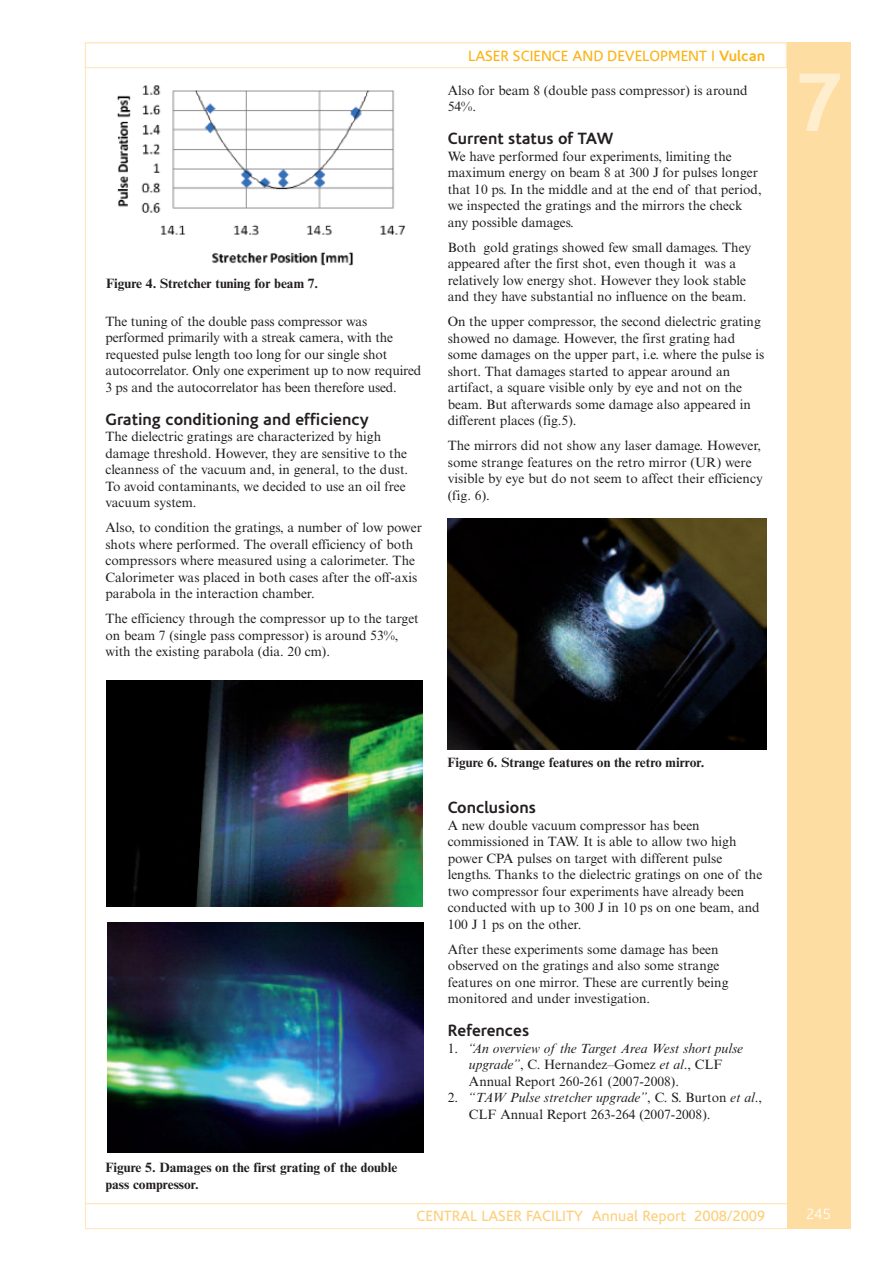
<style>
.page{position:relative;width:893px;height:1263px;background:#fff}
.page>*{position:absolute;margin:0;border:0;box-sizing:border-box;transform-origin:0 0}
.t1{font:700 84px "Corisande";color:#feeece}
.t2{font:700 16.5px "Corisande";color:#231f20}
.t3{font:15px "Corisande";color:#fecf7a}
.t4{font:15px "Corisande";color:#fbb416}
.t5{font:300 15px "Corisande";color:#fff}
.t6{font:13.5px/16.5px "Times NRMT";color:#231f20}
.t7{font:700 13.5px/16.5px "Times NRMT";color:#231f20}
.s1{font-weight:700}
.s2{font-style:italic}
</style>
<div class="page">
<div style="left:85px;top:1203px;width:765px;height:26px;border:1px solid #fee5b8"></div>
<div style="left:85px;top:43px;width:702px;height:25px;border:1px solid #fee5b8"></div>
<div style="left:787px;top:43px;width:63px;height:1186px;background:#fedda3"></div>
<img style="left:106px;top:680px;width:317px;height:226px">
<img style="left:108px;top:922px;width:315px;height:231px">
<img style="left:447px;top:519px;width:319px;height:230px">
<img style="left:117px;top:85px;width:288px;height:181px">
<p class="t7" style="left:106px;top:276px;width:214px">Figure 4. Stretcher tuning for beam 7.</p>
<p class="t6" style="left:105px;top:314px;width:317px">The tuning of the double pass compressor was performed primarily with a streak camera, with the requested pulse length too long for our single shot autocorrelator. Only one experiment up to now required 3 ps and the autocorrelator has been therefore used.</p>
<p class="t2" style="left:105px;top:413px;width:265px">Grating conditioning and efficiency</p>
<p class="t6" style="left:105px;top:430px;width:304px">The dielectric gratings are characterized by high damage threshold. However, they are sensitive to the cleanness of the vacuum and, in general, to the dust.<br>To avoid contaminants, we decided to use an oil free vacuum system.</p>
<p class="t6" style="left:105px;top:521px;width:318px">Also, to condition the gratings, a number of low power shots where performed. The overall efficiency of both compressors where measured using a calorimeter. The Calorimeter was placed in both cases after the off-axis parabola in the interaction chamber.</p>
<p class="t6" style="left:105px;top:612px;width:315px">The efficiency through the compressor up to the target on beam 7 (single pass compressor) is around 53%, with the existing parabola (dia. 20 cm).</p>
<p class="t4" style="left:468px;top:50px;width:299px">LASER SCIENCE AND DEVELOPMENT I <span class="s1">Vulcan</span></p>
<p class="t6" style="left:448px;top:83px;width:301px">Also for beam 8 (double pass compressor) is around<br>54%.</p>
<p class="t2" style="left:448px;top:132px;width:167px">Current status of TAW</p>
<p class="t6" style="left:448px;top:149px;width:315px">We have performed four experiments, limiting the maximum energy on beam 8 at 300 J for pulses longer that 10 ps. In the middle and at the end of that period, we inspected the gratings and the mirrors the check any possible damages.</p>
<p class="t6" style="left:448px;top:240px;width:305px">Both gold gratings showed few small damages. They appeared after the first shot, even though it was a relatively low energy shot. However they look stable and they have substantial no influence on the beam.</p>
<p class="t6" style="left:448px;top:315px;width:318px">On the upper compressor, the second dielectric grating showed no damage. However, the first grating had some damages on the upper part, i.e. where the pulse is short. That damages started to appear around an artifact, a square visible only by eye and not on the beam. But afterwards some damage also appeared in different places (fig.5).</p>
<p class="t6" style="left:448px;top:439px;width:317px">The mirrors did not show any laser damage. However, some strange features on the retro mirror (UR) were visible by eye but do not seem to affect their efficiency (fig. 6).</p>
<h1 class="t1" style="left:795px;top:69px;width:48px">7</h1>
<p class="t7" style="left:105px;top:1161px;width:293px">Figure 5. Damages on the first grating of the double pass compressor.</p>
<p class="t7" style="left:447px;top:756px;width:259px">Figure 6. Strange features on the retro mirror.</p>
<p class="t2" style="left:448px;top:801px;width:90px">Conclusions</p>
<p class="t6" style="left:448px;top:818px;width:316px">A new double vacuum compressor has been commissioned in TAW. It is able to allow two high power CPA pulses on target with different pulse lengths. Thanks to the dielectric gratings on one of the two compressor four experiments have already been conducted with up to 300 J in 10 ps on one beam, and 100 J 1 ps on the other.</p>
<p class="t6" style="left:448px;top:942px;width:282px">After these experiments some damage has been observed on the gratings and also some strange features on one mirror. These are currently being monitored and under investigation.</p>
<p class="t2" style="left:448px;top:1024px;width:83px">References</p>
<p class="t6" style="left:469px;top:1041px;width:276px;text-indent:-21px">1. <span class="s2">“An overview of the Target Area West short pulse upgrade”</span>, C. Hernandez–Gomez <span class="s2">et al</span>., CLF<br>Annual Report 260-261 (2007-2008).</p>
<p class="t6" style="left:469px;top:1091px;width:295px;text-indent:-21px">2. <span class="s2">“TAW Pulse stretcher upgrade”</span>, C. S. Burton <span class="s2">et al</span>.,<br>CLF Annual Report 263-264 (2007-2008).</p>
<p class="t3" style="left:416px;top:1210px;width:350px">CENTRAL LASER FACILITY Annual Report 2008/2009</p>
<p class="t5" style="left:806px;top:1208px;width:26px">245</p>
</div>
